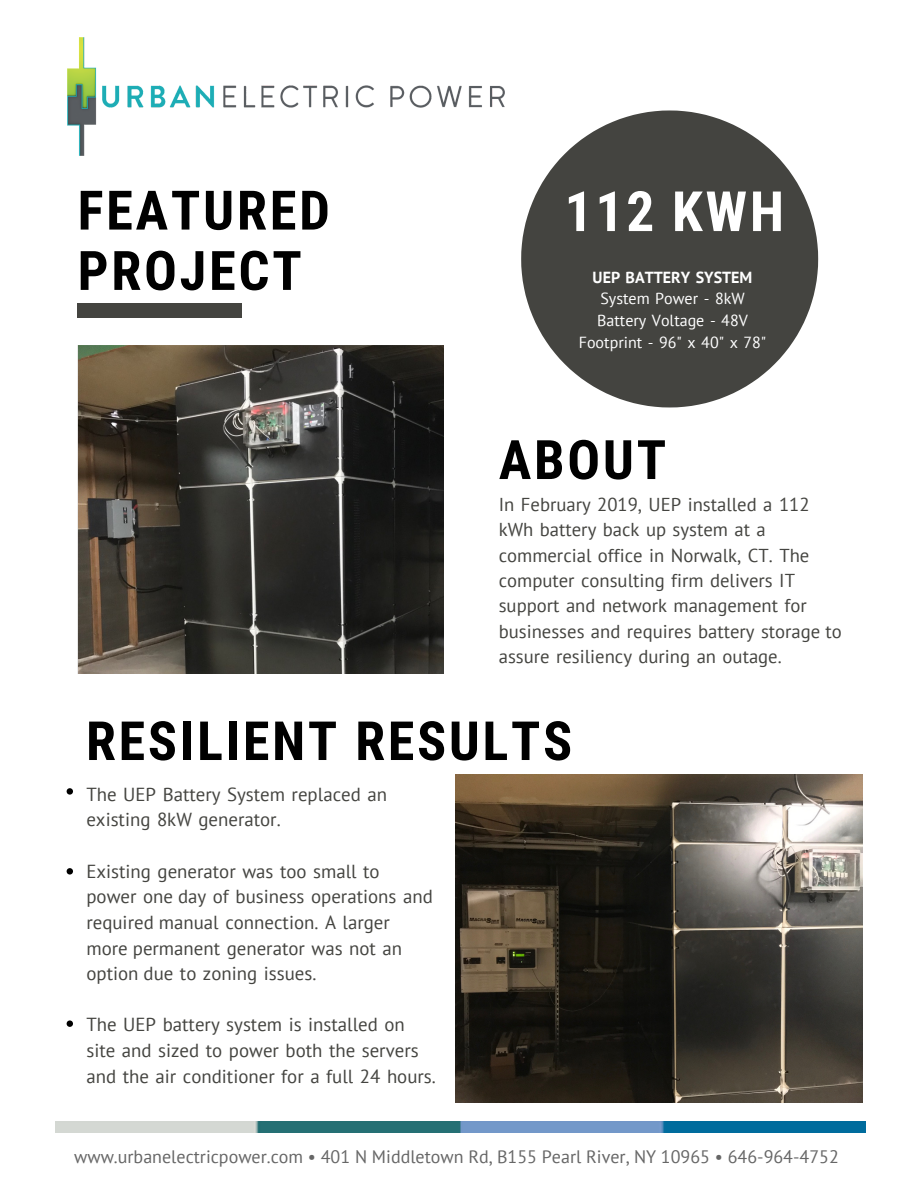
<style>
.page{position:relative;width:918px;height:1188px;background:#fff}
.page>*{position:absolute;margin:0;border:0;box-sizing:border-box;transform-origin:0 0}
.t1{font:700 55.65px "Roboto Condensed";letter-spacing:.05em;color:#fff}
.t2{font:700 54.45px/60.3px "Roboto Condensed";letter-spacing:.05em;color:#000}
.t3{font:700 54px "Roboto Condensed";letter-spacing:.05em;color:#000}
.t4{font:18.9px/25.7px "PT Sans";color:#444440}
.t5{font:18.6px/25.3px "PT Sans";color:#444440}
.t6{font:18px "PT Sans";color:#666}
.t7{font:16.05px/21.8px "PT Sans";color:#fff;text-align:center}
.t8{font:700 16.05px "PT Sans";color:#fff}
.s1{font-style:inherit}
</style>
<div class="page">
<svg style="left:521px;top:110px;width:297px;height:297px;fill:#444440"></svg>
<svg style="left:67px;top:788px;width:6px;height:7px"></svg>
<svg style="left:67px;top:868px;width:6px;height:7px"></svg>
<svg style="left:67px;top:1020px;width:6px;height:7px"></svg>
<img style="left:456px;top:775px;width:407px;height:327px">
<div style="left:78px;top:304px;width:164px;height:14px;background:#444440"></div>
<img style="left:68px;top:37px;width:437px;height:118px">
<img style="left:78px;top:346px;width:365px;height:327px">
<img style="left:55px;top:1122px;width:811px;height:11px">
<h2 class="t2" style="left:78px;top:181px;width:254px">FEATURED<br>PROJECT</h2>
<h1 class="t1" style="left:565px;top:179px;width:221px">112 KWH</h1>
<p class="t8" style="left:593px;top:266px;width:161px">UEP BATTERY SYSTEM</p>
<p class="t7" style="left:579px;top:288px;width:189px">System Power - 8kW<br>Battery Voltage - 48V<br>Footprint - 96" x 40" x 78"</p>
<h2 class="t2" style="left:499px;top:430px;width:169px">ABOUT</h2>
<p class="t5" style="left:499px;top:491px;width:344px">In February 2019, UEP installed a 112 kWh battery back up system at a commercial office in Norwalk, CT. The computer consulting firm delivers IT support and network management for businesses and requires battery storage to assure resiliency during an outage.</p>
<h3 class="t3" style="left:86px;top:710px;width:488px">RESILIENT RESULTS</h3>
<p class="t4" style="left:86px;top:781px;width:302px">The UEP Battery System replaced an existing 8kW generator.</p>
<p class="t4" style="left:86px;top:858px;width:348px"><span class="s1">Existing</span> generator was too small to power one day of business operations and required manual connection. A larger more permanent generator was not an option due to zoning issues.</p>
<p class="t4" style="left:86px;top:1012px;width:351px">The UEP battery system is installed on site and sized to power both the servers and the air conditioner for a full 24 hours.</p>
<p class="t6" style="left:74px;top:1145px;width:766px">www.urbanelectricpower.com • 401 N Middletown Rd, B155 Pearl River, NY 10965 • 646-964-4752</p>
</div>
